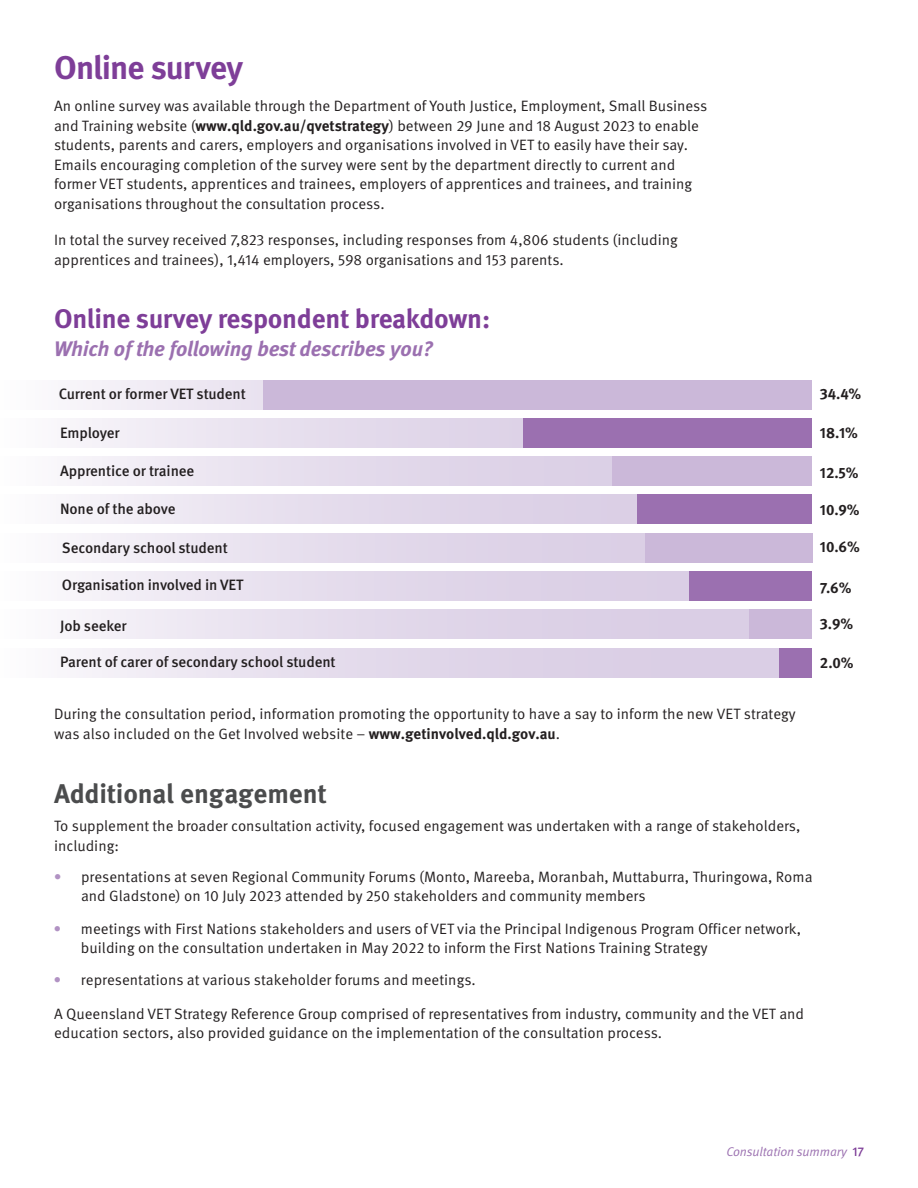
<style>
.page{position:relative;width:918px;height:1188px;background:#fff}
.page>*{position:absolute;margin:0;border:0;box-sizing:border-box;transform-origin:0 0}
.Heading_2{font:700 33px "Meta Pro";letter-spacing:-.03em;color:#7e3e98}
.Heading_2-2{font:700 27px "Meta Pro";letter-spacing:-.01em;color:#7e3e98}
.Heading_1{font:700 27px "Meta Pro";letter-spacing:-.01em;color:#4b4c4d}
.Heading_2-3{font:italic 700 21px "Meta Pro";letter-spacing:-.01em;color:#9b70b0}
.Heading_1-2{font:15px/19.5px "Meta Pro Norm";color:#231f20}
.Body{font:15px/19.5px "Meta Pro Norm";color:#231f20}
.Body-2{font:500 15px "Meta Pro";letter-spacing:-.01em;color:#231f20}
.Body-3{font:700 15px "Meta Pro";letter-spacing:-.01em;color:#231f20}
.t1{font:12.75px "Meta Pro Norm Ita";letter-spacing:-.01em;color:#9b70b0}
.s1{font-family:"Meta Pro";font-weight:700}
.s2{font-family:"Meta Pro";font-weight:700;color:#b192c3}
.s3{font-family:"Meta Pro";font-weight:500;color:#7e3e98}
</style>
<div class="page">
<svg style="left:77px;top:380px;width:187px;height:30px;fill:#efeaf4"></svg>
<div style="left:264px;top:380px;width:548px;height:30px;background:#cbb8d9"></div>
<svg style="left:76px;top:418px;width:447px;height:30px;background:#e7e0ee"></svg>
<div style="left:523px;top:418px;width:289px;height:30px;background:#9b70b0"></div>
<svg style="left:76px;top:456px;width:536px;height:30px;background:#e5dded"></svg>
<div style="left:612px;top:456px;width:200px;height:30px;background:#cbb8d9"></div>
<svg style="left:75px;top:495px;width:563px;height:29px;background:#e4dcec"></svg>
<div style="left:638px;top:495px;width:174px;height:29px;background:#9b70b0"></div>
<svg style="left:76px;top:533px;width:569px;height:30px;background:#e5dcec"></svg>
<div style="left:645px;top:533px;width:167px;height:30px;background:#cbb8d9"></div>
<div style="left:0;top:648px;width:805px;height:29px;background:linear-gradient(to right,#f7f5f9,#d2c4df)"></div>
<div style="left:779px;top:648px;width:33px;height:29px;background:#9b70b0"></div>
<div style="left:0;top:609px;width:802px;height:30px;background:linear-gradient(to right,#f8f5fa,#d1c3df)"></div>
<div style="left:749px;top:609px;width:63px;height:30px;background:#cbb8d9"></div>
<svg style="left:76px;top:571px;width:614px;height:30px;background:#e4dbec"></svg>
<div style="left:690px;top:571px;width:122px;height:30px;background:#9b70b0"></div>
<p class="Heading_2" style="left:54px;top:42px;width:191px">Online survey</p>
<p class="Heading_1-2" style="left:54px;top:95px;width:655px">An online survey was available through the Department of Youth Justice, Employment, Small Business and Training website (<span class="s1">www.qld.gov.au/qvetstrategy</span>) between 29 June and 18 August 2023 to enable students, parents and carers, employers and organisations involved in VET to easily have their say.<br>Emails encouraging completion of the survey were sent by the department directly to current and former VET students, apprentices and trainees, employers of apprentices and trainees, and training organisations throughout the consultation process.</p>
<p class="Heading_1-2" style="left:54px;top:229px;width:625px">In total the survey received 7,823 responses, including responses from 4,806 students (including apprentices and trainees), 1,414 employers, 598 organisations and 153 parents.</p>
<p class="Heading_2-2" style="left:54px;top:297px;width:438px">Online survey respondent breakdown:</p>
<p class="Heading_2-3" style="left:54px;top:332px;width:380px">Which of the following best describes you?</p>
<p class="Body-2" style="left:59px;top:382px;width:189px">Current or former VET student</p>
<p class="Body-2" style="left:60px;top:421px;width:61px">Employer</p>
<p class="Body-2" style="left:60px;top:460px;width:136px">Apprentice or trainee</p>
<p class="Body-2" style="left:60px;top:498px;width:117px">None of the above</p>
<p class="Body-2" style="left:62px;top:536px;width:167px">Secondary school student</p>
<p class="Body-2" style="left:62px;top:573px;width:183px">Organisation involved in VET</p>
<p class="Body-2" style="left:60px;top:614px;width:68px">Job seeker</p>
<p class="Body-2" style="left:60px;top:650px;width:277px">Parent of carer of secondary school student</p>
<p class="Heading_1-2" style="left:54px;top:703px;width:743px">During the consultation period, information promoting the opportunity to have a say to inform the new VET strategy was also included on the Get Involved website – <span class="s1">www.getinvolved.qld.gov.au</span>.</p>
<p class="Body-3" style="left:820px;top:382px;width:43px">34.4%</p>
<p class="Body-3" style="left:820px;top:421px;width:40px">18.1%</p>
<p class="Body-3" style="left:820px;top:461px;width:40px">12.5%</p>
<p class="Body-3" style="left:820px;top:498px;width:41px">10.9%</p>
<p class="Body-3" style="left:820px;top:535px;width:41px">10.6%</p>
<p class="Body-3" style="left:820px;top:576px;width:33px">7.6%</p>
<p class="Body-3" style="left:820px;top:612px;width:35px">3.9%</p>
<p class="Body-3" style="left:820px;top:651px;width:35px">2.0%</p>
<p class="Heading_1" style="left:54px;top:773px;width:274px">Additional engagement</p>
<p class="Body" style="left:54px;top:815px;width:748px">To supplement the broader consultation activity, focused engagement was undertaken with a range of stakeholders, including:</p>
<p class="Heading_1-2" style="left:81px;top:867px;width:733px;line-height:18.9px;text-indent:-27px"><span class="s2">•</span> presentations at seven Regional Community Forums (Monto, Mareeba, Moranbah, Muttaburra, Thuringowa, Roma and Gladstone) on 10 July 2023 attended by 250 stakeholders and community members</p>
<p class="Heading_1-2" style="left:81px;top:918px;width:722px;text-indent:-27px"><span class="s2">•</span> meetings with First Nations stakeholders and users of VET via the Principal Indigenous Program Officer network, building on the consultation undertaken in May 2022 to inform the First Nations Training Strategy</p>
<p class="Heading_1-2" style="left:54px;top:969px;width:423px"><span class="s2">•</span> representations at various stakeholder forums and meetings.</p>
<p class="Body" style="left:54px;top:1003px;width:752px">A Queensland VET Strategy Reference Group comprised of representatives from industry, community and the VET and education sectors, also provided guidance on the implementation of the consultation process.</p>
<p class="t1" style="left:726px;top:1142px;width:139px">Consultation summary <span class="s3">17</span></p>
</div>
